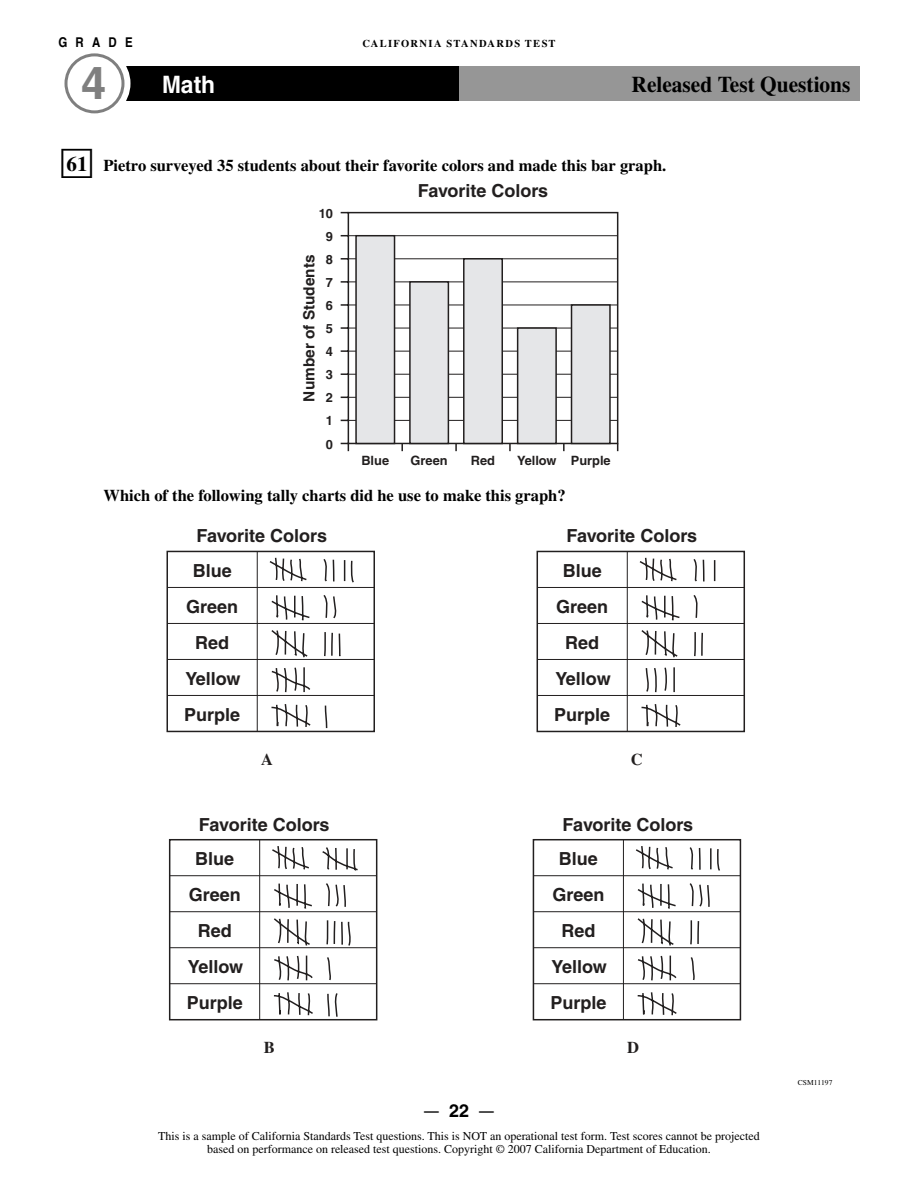
<style>
.page{position:relative;width:918px;height:1188px;background:#fff}
.page>*{position:absolute;margin:0;border:0;box-sizing:border-box;transform-origin:0 0}
.t1{font:42px "Mathematical Pi Six";color:#000;scale:1.05 1}
.t2{font:700 24px "Helvetica";color:#fff;scale:.95 1}
.t3{font:700 22.5px "Times";color:#000;scale:.95 1}
.t4{font:700 18px/36px "Helvetica";color:#221f1f;text-align:center}
.t5{font:condensed 18px "Helvetica";color:#000}
.t6{font:700 16.5px "Times";color:#000}
.t7{font:700 16.5px "Times";color:#221f1f}
.t8{font:700 15.45px "Helvetica";color:#221f1f}
.t9{font:700 13.5px "Helvetica";letter-spacing:.715em;color:#000;scale:.85 1}
.t10{font:700 12.9px/23px "Helvetica";color:#221f1f;text-align:center}
.t11{font:12px/13.5px "Times";color:#000;text-align:center}
.t12{font:700 10.5px "Times";letter-spacing:.09em;color:#000}
.t13{font:7.5px "Times";color:#000}
.s1{font-size:45px;color:#7f7f7f}
.s2{font-size:21px}
.s3{font-weight:700;font-stretch:normal}
</style>
<div class="page">
<svg style="left:340px;top:211px;width:278px;height:234px"></svg>
<hr style="left:348px;top:420px;width:270px;height:1px;background:#221f1f">
<hr style="left:348px;top:397px;width:270px;height:1px;background:#221f1f">
<hr style="left:348px;top:374px;width:270px;height:1px;background:#221f1f">
<hr style="left:348px;top:351px;width:270px;height:1px;background:#221f1f">
<hr style="left:348px;top:328px;width:270px;height:1px;background:#221f1f">
<hr style="left:348px;top:305px;width:270px;height:1px;background:#221f1f">
<hr style="left:348px;top:282px;width:270px;height:1px;background:#221f1f">
<hr style="left:348px;top:258px;width:270px;height:1px;background:#221f1f">
<hr style="left:348px;top:235px;width:270px;height:1px;background:#221f1f">
<svg style="left:401px;top:443px;width:2px;height:8px"></svg>
<svg style="left:509px;top:443px;width:2px;height:8px"></svg>
<svg style="left:455px;top:443px;width:2px;height:8px"></svg>
<svg style="left:563px;top:443px;width:2px;height:8px"></svg>
<div style="left:356px;top:236px;width:39px;height:207px;background:#e5e6e8"></div>
<div style="left:355px;top:235px;width:40px;height:209px;border:2px solid #221f1f"></div>
<div style="left:410px;top:282px;width:38px;height:161px;background:#e5e6e8"></div>
<div style="left:409px;top:281px;width:40px;height:163px;border:2px solid #221f1f"></div>
<div style="left:464px;top:259px;width:38px;height:184px;background:#e5e6e8"></div>
<div style="left:463px;top:258px;width:40px;height:186px;border:2px solid #221f1f"></div>
<div style="left:518px;top:328px;width:38px;height:115px;background:#e5e6e8"></div>
<div style="left:517px;top:327px;width:40px;height:117px;border:2px solid #221f1f"></div>
<div style="left:572px;top:305px;width:38px;height:138px;background:#e5e6e8"></div>
<div style="left:571px;top:304px;width:40px;height:140px;border:2px solid #221f1f"></div>
<svg style="left:536px;top:550px;width:209px;height:183px"></svg>
<hr style="left:537px;top:587px;width:207px;height:1px;background:#221f1f">
<hr style="left:537px;top:659px;width:207px;height:1px;background:#221f1f">
<hr style="left:537px;top:695px;width:207px;height:1px;background:#221f1f">
<hr style="left:537px;top:623px;width:207px;height:1px;background:#221f1f">
<svg style="left:168px;top:839px;width:210px;height:182px"></svg>
<hr style="left:170px;top:875px;width:207px;height:1px;background:#221f1f">
<hr style="left:170px;top:947px;width:207px;height:1px;background:#221f1f">
<hr style="left:170px;top:983px;width:207px;height:1px;background:#221f1f">
<hr style="left:170px;top:911px;width:207px;height:1px;background:#221f1f">
<svg style="left:166px;top:550px;width:209px;height:183px"></svg>
<hr style="left:167px;top:587px;width:207px;height:1px;background:#221f1f">
<hr style="left:167px;top:659px;width:207px;height:1px;background:#221f1f">
<hr style="left:167px;top:695px;width:207px;height:1px;background:#221f1f">
<hr style="left:167px;top:623px;width:207px;height:1px;background:#221f1f">
<svg style="left:532px;top:839px;width:210px;height:182px"></svg>
<hr style="left:533px;top:875px;width:207px;height:1px;background:#221f1f">
<hr style="left:533px;top:947px;width:207px;height:1px;background:#221f1f">
<hr style="left:533px;top:983px;width:207px;height:1px;background:#221f1f">
<hr style="left:533px;top:911px;width:207px;height:1px;background:#221f1f">
<div style="left:459px;top:66px;width:401px;height:35px;background:#969696"></div>
<div style="left:63px;top:66px;width:396px;height:35px;background:#000"></div>
<svg style="left:60px;top:49px;width:69px;height:69px"></svg>
<div style="left:58px;top:47px;width:72px;height:72px;border:3px solid #fff;border-radius:50%"></div>
<div style="left:66px;top:55px;width:57px;height:57px;background:#fff;border-radius:50%"></div>
<div style="left:64px;top:53px;width:60px;height:60px;border:3px solid #7f7f7f;border-radius:50%"></div>
<p class="t9" style="left:58px;top:37px;width:89px">GRADE</p>
<p class="t12" style="left:362px;top:39px;width:195px">C A L I F O R N I A STA N DA R D S T E ST</p>
<h2 class="t2" style="left:81px;top:75px;width:143px"><span class="s1">4</span> Math</h2>
<h3 class="t3" style="left:632px;top:77px;width:232px">Released Test Questions</h3>
<h1 class="t1" style="left:58px;top:147px;width:36px">-</h1>
<h3 class="t6" style="left:67px;top:159px;width:601px"><span class="s2">61</span> Pietro surveyed 35 students about their favorite colors and made this bar graph.</h3>
<h3 class="t4" style="left:418px;top:175px;width:132px">Favorite Colors</h3>
<p class="t10" style="left:319px;top:203px;width:16px">10<br>9<br>8<br>7<br>6<br>5<br>4<br>3<br>2<br>1</p>
<p class="t10" style="left:326px;top:434px;width:9px">0</p>
<p class="t8" style="left:303px;top:402px;width:149px;rotate:-90deg">Number of Students</p>
<p class="t10" style="left:361px;top:450px;width:29px">Blue</p>
<p class="t10" style="left:411px;top:450px;width:39px">Green</p>
<p class="t10" style="left:471px;top:450px;width:26px">Red</p>
<p class="t10" style="left:517px;top:450px;width:95px">Yellow Purple</p>
<h3 class="t6" style="left:104px;top:489px;width:464px">Which of the following tally charts did he use to make this graph?</h3>
<h3 class="t4" style="left:196px;top:520px;width:132px">Favorite Colors</h3>
<h3 class="t4" style="left:566px;top:520px;width:132px">Favorite Colors</h3>
<h3 class="t4" style="left:184px;top:554px;width:58px">Blue<br>Green<br>Red<br>Yellow<br>Purple</h3>
<h3 class="t7" style="left:261px;top:754px;width:13px">A</h3>
<h3 class="t7" style="left:631px;top:754px;width:13px">C</h3>
<h3 class="t4" style="left:554px;top:554px;width:58px">Blue<br>Green<br>Red<br>Yellow<br>Purple</h3>
<h3 class="t4" style="left:199px;top:808px;width:132px">Favorite Colors</h3>
<h3 class="t4" style="left:563px;top:808px;width:132px">Favorite Colors</h3>
<h3 class="t4" style="left:187px;top:843px;width:58px">Blue<br>Green<br>Red<br>Yellow<br>Purple</h3>
<h3 class="t4" style="left:550px;top:843px;width:58px">Blue<br>Green<br>Red<br>Yellow<br>Purple</h3>
<h3 class="t7" style="left:264px;top:1042px;width:13px">B</h3>
<h3 class="t7" style="left:627px;top:1042px;width:13px">D</h3>
<h3 class="t5" style="left:424px;top:1104px;width:71px">— <span class="s3">22</span> —</h3>
<p class="t11" style="left:158px;top:1130px;width:603px">This is a sample of California Standards Test questions. This is NOT an operational test form. Test scores cannot be projected based on performance on released test questions. Copyright © 2007 California Department of Education.</p>
<p class="t13" style="left:798px;top:1080px;width:36px">CSM11197</p>
</div>
